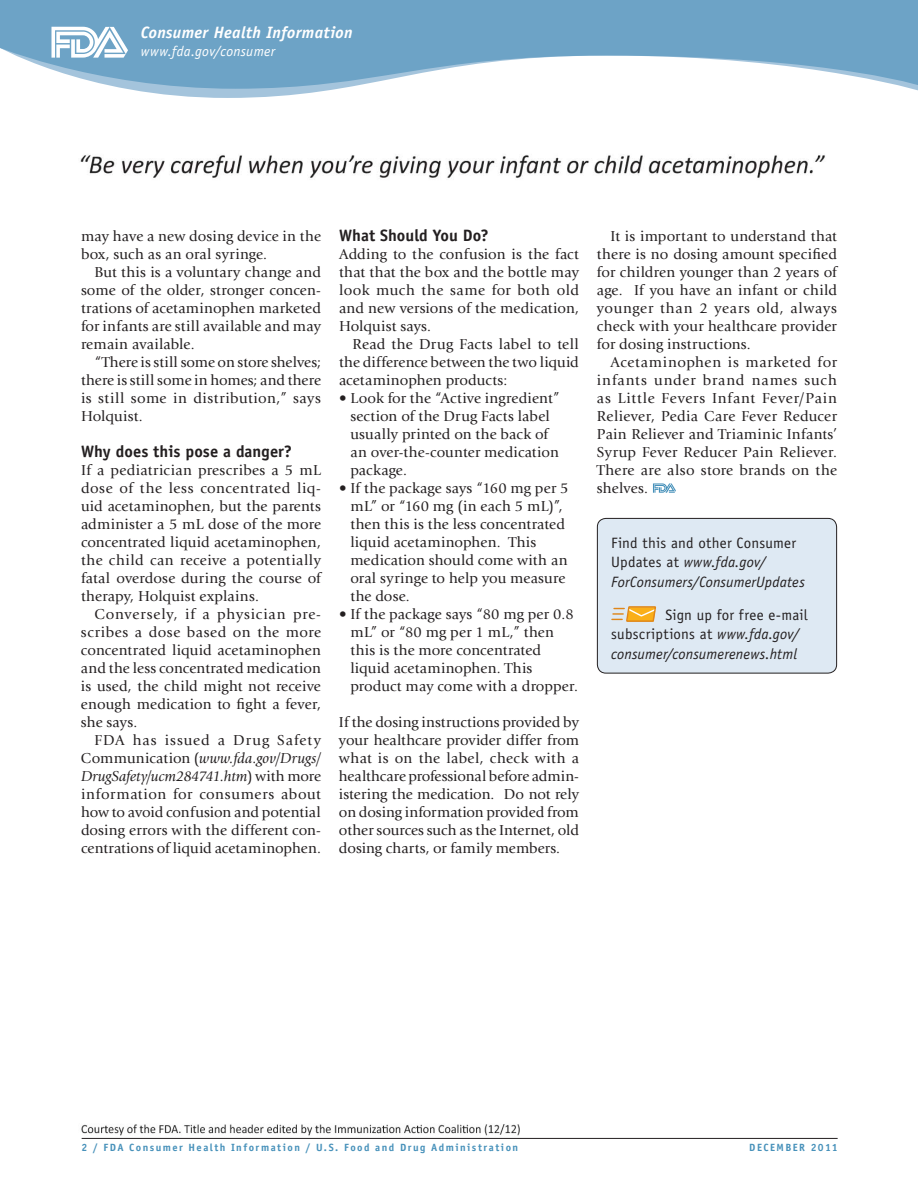
<style>
.page{position:relative;width:918px;height:1188px;background:#fff}
.page>*{position:absolute;margin:0;border:0;box-sizing:border-box;transform-origin:0 0}
.Sub-Heads{font:700 16.5px "Officina Sans Std";color:#231f20}
.t1{font:italic 700 16.5px "Officina Sans Std";letter-spacing:.015em;color:#fff}
.Body_Text{font:15px/18px "Giovanni Std";letter-spacing:.01em;color:#231f20;text-align:justify}
.t2{font:italic 15px/19.5px "Officina Sans Std";letter-spacing:.01em;color:#231f20}
.t3{font:italic 14.25px "Officina Sans Std";letter-spacing:.025em;color:#fff}
.t4{font:700 10.5px "Officina Sans Std";letter-spacing:.14em;color:#4791ba}
.s1{font-style:italic}
.s2{font-style:normal}
</style>
<div class="page">
<svg style="left:128px;top:89px;width:790px;height:9px"></svg>
<svg style="left:0;top:0;width:918px;height:89px;fill:#6da3c6"></svg>
<hr style="left:82px;top:1138px;width:756px;height:1px;background:#231f20">
<svg style="left:51px;top:27px;width:76px;height:31px"></svg>
<div style="left:597px;top:518px;width:240px;height:155px;background:#dee9f3;border-radius:9px"></div>
<svg style="left:612px;top:606px;width:45px;height:16px"></svg>
<div style="left:597px;top:518px;width:240px;height:155px;border:1px solid #231f20;border-radius:9px"></div>
<svg style="left:653px;top:483px;width:23px;height:10px"></svg>
<img style="left:80px;top:155px;width:745px;height:23px">
<img style="left:81px;top:1124px;width:439px;height:12px">
<p class="t1" style="left:141px;top:22px;width:213px">Consumer Health Information</p>
<p class="t3" style="left:141px;top:43px;width:136px">www.fda.gov/consumer</p>
<p class="Body_Text" style="left:81px;top:227px;width:241px">may have a new dosing device in the box, such as an oral syringe.</p>
<p class="Body_Text" style="left:81px;top:263px;width:242px;text-indent:14px">But this is a voluntary change and some of the older, stronger concen&shy;trations of acetaminophen marketed for infants are still available and may remain available.</p>
<p class="Body_Text" style="left:81px;top:353px;width:241px;text-indent:14px">“There is still some on store shelves; there is still some in homes; and there is still some in distribution,” says Holquist.</p>
<p class="Sub-Heads" style="left:81px;top:441px;width:213px">Why does this pose a danger?</p>
<p class="Body_Text" style="left:81px;top:461px;width:242px">If a pediatrician prescribes a 5 mL dose of the less concentrated liq&shy;uid acetaminophen, but the parents administer a 5 mL dose of the more concentrated liquid acetaminophen, the child can receive a potentially fatal overdose during the course of therapy, Holquist explains.</p>
<p class="Body_Text" style="left:81px;top:605px;width:242px;text-indent:14px">Conversely, if a physician pre&shy;scribes a dose based on the more concentrated liquid acetaminophen and the less concentrated medication is used, the child might not receive enough medication to fight a fever, she says.</p>
<p class="Body_Text" style="left:81px;top:731px;width:242px;text-indent:14px">FDA has issued a Drug Safety Communication (<span class="s1">www.fda.gov/Drugs/ DrugSafety/ucm284741.htm</span>) with more information for consumers about how to avoid confusion and potential dosing errors with the different con&shy;centrations of liquid acetaminophen.</p>
<p class="Sub-Heads" style="left:339px;top:225px;width:151px">What Should You Do?</p>
<p class="Body_Text" style="left:339px;top:245px;width:242px">Adding to the confusion is the fact that that the box and the bottle may look much the same for both old and new versions of the medication, Holquist says.</p>
<p class="Body_Text" style="left:339px;top:335px;width:241px;text-indent:14px">Read the Drug Facts label to tell the difference between the two liquid acetaminophen products:</p>
<p class="Body_Text" style="left:350px;top:389px;width:211px;text-align:left;text-indent:-11px">• Look for the “Active ingredient” section of the Drug Facts label usually printed on the back of an over-the-counter medication package.</p>
<p class="Body_Text" style="left:350px;top:479px;width:220px;text-align:left;text-indent:-11px">• If the package says “160 mg per 5 mL” or “160 mg (in each 5 mL)”, then this is the less concentrated liquid acetaminophen. This medication should come with an oral syringe to help you measure the dose.</p>
<p class="Body_Text" style="left:350px;top:605px;width:229px;text-align:left;text-indent:-11px">• If the package says “80 mg per 0.8 mL” or “80 mg per 1 mL,” then this is the more concentrated liquid acetaminophen. This product may come with a dropper.</p>
<p class="Body_Text" style="left:339px;top:713px;width:242px">If the dosing instructions provided by your healthcare provider differ from what is on the label, check with a healthcare professional before admin&shy;istering the medication. Do not rely on dosing information provided from other sources such as the Internet, old dosing charts, or family members.</p>
<p class="Body_Text" style="left:597px;top:227px;width:242px;text-indent:14px">It is important to understand that there is no dosing amount specified for children younger than 2 years of age. If you have an infant or child younger than 2 years old, always check with your healthcare provider for dosing instructions.</p>
<p class="Body_Text" style="left:597px;top:353px;width:242px;text-indent:14px">Acetaminophen is marketed for infants under brand names such as Little Fevers Infant Fever/Pain Reliever, Pedia Care Fever Reducer Pain Reliever and Triaminic Infants’ Syrup Fever Reducer Pain Reliever.<br>There are also store brands on the shelves.</p>
<p class="t2" style="left:611px;top:533px;width:195px"><span class="s2">Find this and other Consumer<br>Updates at</span> www.fda.gov/<br>ForConsumers/ConsumerUpdates</p>
<p class="t2" style="left:611px;top:605px;width:198px;text-indent:54px"><span class="s2">Sign up for free e-mail subscriptions at</span> www.fda.gov/ consumer/consumerenews.html</p>
<p class="t4" style="left:82px;top:1141px;width:438px">2 / FDA Consumer Health Information / U.S. Food and Drug Administration</p>
<p class="t4" style="left:749px;top:1141px;width:90px">DECEMBER 2011</p>
</div>
